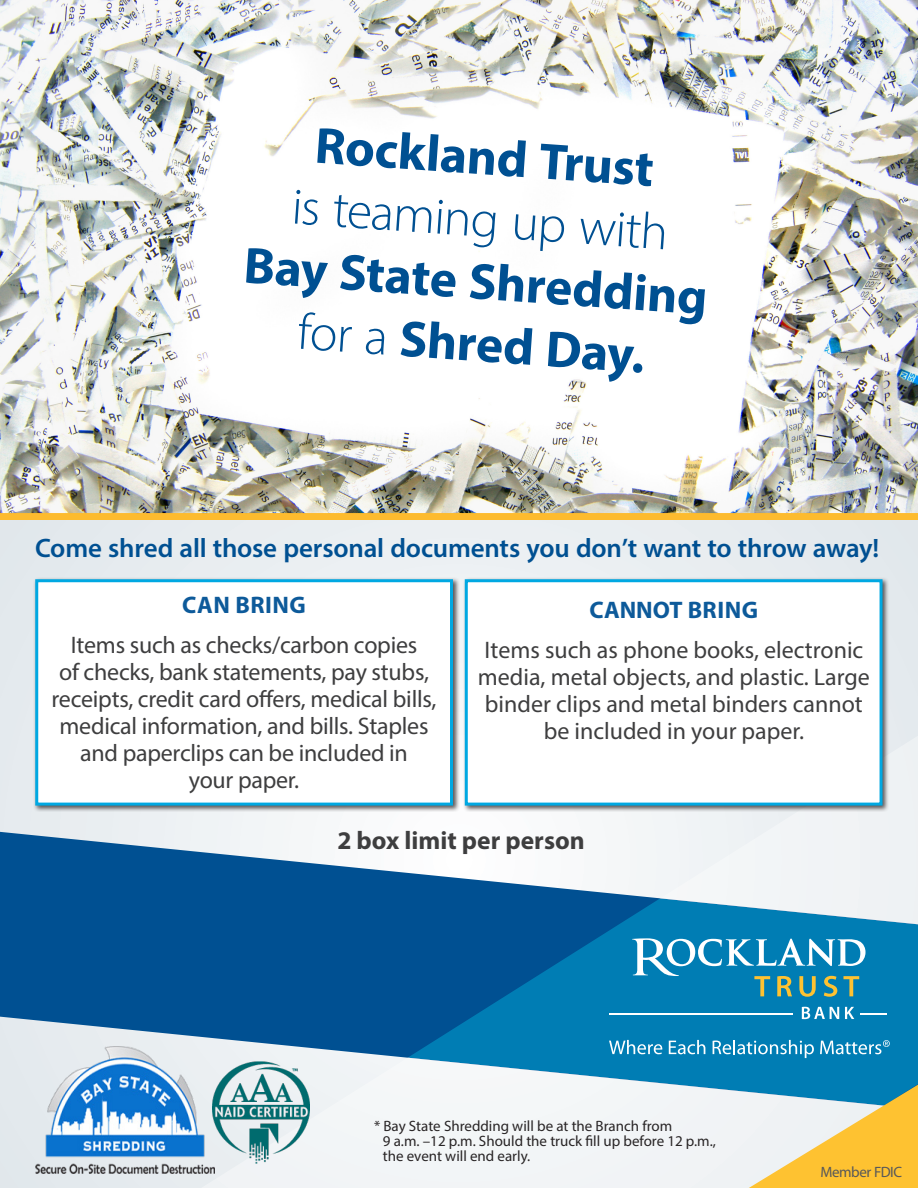
<style>
.page{position:relative;width:918px;height:1188px;background:#fff}
.page>*{position:absolute;margin:0;border:0;box-sizing:border-box;transform-origin:0 0}
.text{font:700 51.3px/62.2px "Myriad Pro";color:#005092;text-align:center}
.text-2{font:600 26.7px "Myriad Pro";letter-spacing:-.01em;color:#005092}
.t1{font:700 25.5px "Myriad Pro";color:#3e3e3f}
.t2{font:24px/27px "Myriad Pro";letter-spacing:-.01em;color:#3e3e3f;text-align:center}
.t3{font:700 24px "Myriad Pro";letter-spacing:.02em;color:#0d5a9a}
.t4{font:15px/15px "Myriad Pro";color:#231f20}
.text-3{font:15px "Myriad Pro";letter-spacing:-.025em;color:#57585a}
.s1{font-weight:300}
</style>
<div class="page">
<img style="left:0;top:0;width:918px;height:521px">
<div style="left:0;top:521px;width:918px;height:667px;background:#e6ebef"></div>
<div style="left:0;top:832px;width:67px;height:192px;background:#005092"></div>
<svg style="left:67px;top:640px;width:851px;height:548px"></svg>
<svg style="left:749px;top:1085px;width:169px;height:103px"></svg>
<svg style="left:632px;top:938px;width:234px;height:59px;background:#3595b9"></svg>
<svg style="left:609px;top:1040px;width:53px;height:14px"></svg>
<svg style="left:669px;top:1040px;width:36px;height:14px"></svg>
<svg style="left:713px;top:1040px;width:101px;height:18px;background:#3e9cc6"></svg>
<svg style="left:820px;top:1040px;width:70px;height:14px"></svg>
<svg style="left:802px;top:1007px;width:37px;height:12px"></svg>
<svg style="left:845px;top:1007px;width:9px;height:12px"></svg>
<hr style="left:609px;top:1013px;width:183px;height:1px;background:#fff">
<svg style="left:860px;top:1013px;width:27px;height:1px"></svg>
<img style="left:36px;top:1047px;width:179px;height:127px">
<img style="left:213px;top:1062px;width:96px;height:102px">
<div style="left:33px;top:577px;width:427px;height:235px;background:#231f20;opacity:.75"></div>
<div style="left:35px;top:579px;width:418px;height:227px;background:#fff;border:3px solid #00a8e2"></div>
<div style="left:463px;top:577px;width:426px;height:235px;background:#231f20;opacity:.75"></div>
<div style="left:465px;top:579px;width:418px;height:227px;background:#fff;border:3px solid #00a8e2"></div>
<p class="text" style="left:255px;top:108px;width:466px;rotate:4deg">Rockland Trust<br><span class="s1">is teaming up with<br></span>Bay State Shredding <span class="s1">for a</span> Shred Day.</p>
<p class="text-2" style="left:35px;top:531px;width:846px">Come shred all those personal documents you don’t want to throw away!</p>
<p class="t3" style="left:182px;top:589px;width:125px">CAN BRING</p>
<p class="t2" style="left:52px;top:631px;width:386px">Items such as checks/carbon copies<br>of checks, bank statements, pay stubs, receipts, credit card offers, medical bills, medical information, and bills. Staples and paperclips can be included in<br>your paper.</p>
<p class="t3" style="left:590px;top:594px;width:170px">CANNOT BRING</p>
<p class="t2" style="left:478px;top:636px;width:394px">Items such as phone books, electronic media, metal objects, and plastic. Large binder clips and metal binders cannot be included in your paper.</p>
<p class="t1" style="left:337px;top:823px;width:249px">2 box limit per person</p>
<p class="t4" style="left:383px;top:1118px;width:335px;text-indent:-9px">* Bay State Shredding will be at the Branch from<br>9 a.m. –12 p.m. Should the truck fill up before 12 p.m., the event will end early.</p>
<p class="text-3" style="left:820px;top:1162px;width:83px">Member FDIC</p>
</div>
